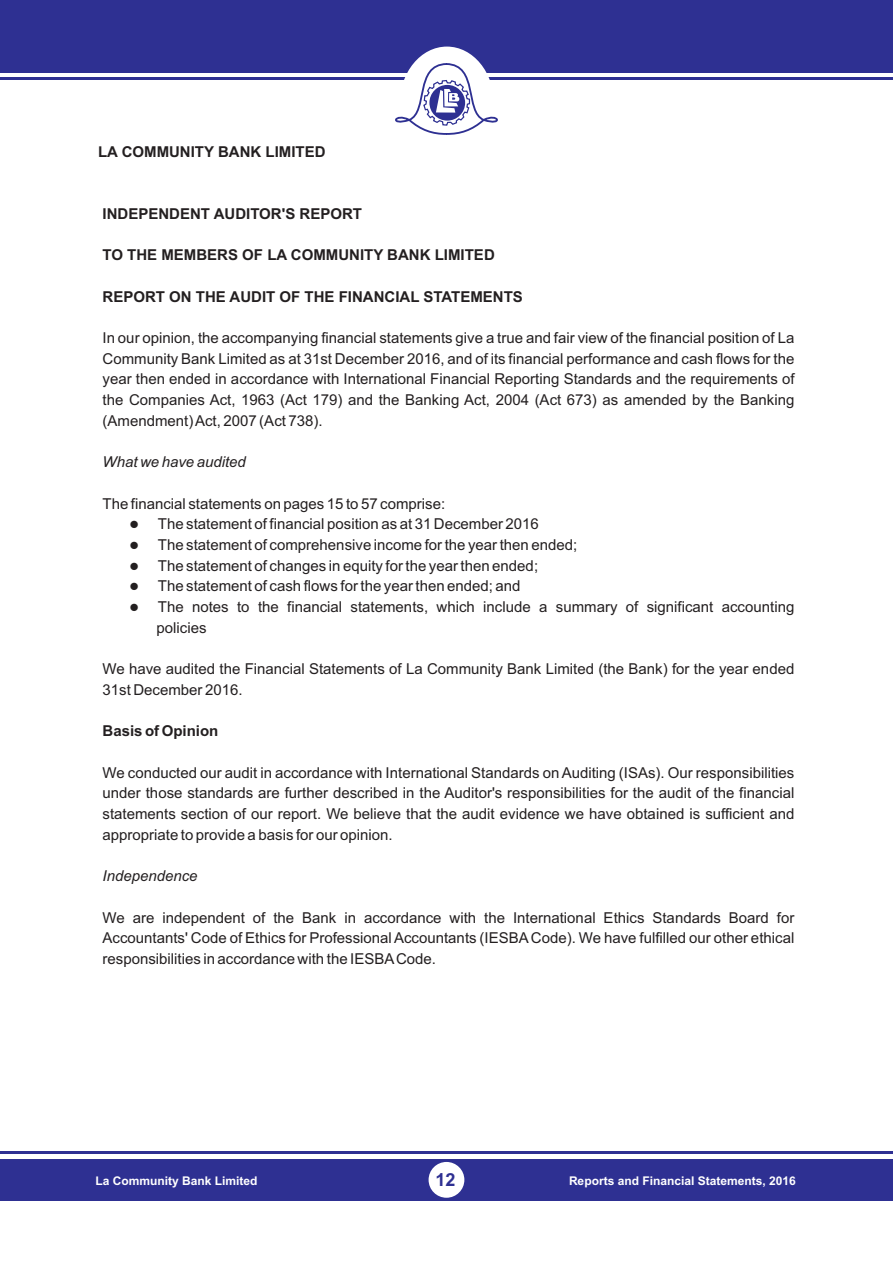
<style>
.page{position:relative;width:893px;height:1263px;background:#fff}
.page>*{position:absolute;margin:0;border:0;box-sizing:border-box;transform-origin:0 0}
.t1{font:700 18px "Arial";color:#2e3092}
.t2{font:15px/20.7px "Arial";color:#231f20;text-align:justify}
.t3{font:700 15px "Arial";color:#231f20}
.t4{font:italic 15px "Arial";color:#231f20}
.t5{font:12.75px "Wingdings";color:#231f20}
.t6{font:700 12px "Arial";color:#fff}
</style>
<div class="page">
<div style="left:0;top:0;width:893px;height:73px;background:#2e3092"></div>
<hr style="left:0;top:77px;width:893px;height:3px;background:#2e3092">
<div style="left:0;top:1159px;width:893px;height:41px;background:#2e3092"></div>
<div style="left:400px;top:47px;width:94px;height:114px;background:#fff;border-radius:50%"></div>
<svg style="left:395px;top:62px;width:103px;height:73px"></svg>
<hr style="left:0;top:1151px;width:893px;height:3px;background:#2e3092">
<div style="left:429px;top:1162px;width:35px;height:36px;background:#fff;border-radius:50%"></div>
<p class="t3" style="left:98px;top:146px;width:229px">LA COMMUNITY BANK LIMITED</p>
<p class="t3" style="left:103px;top:208px;width:261px">INDEPENDENT AUDITOR'S REPORT</p>
<p class="t3" style="left:103px;top:249px;width:394px">TO THE MEMBERS OF LA COMMUNITY BANK LIMITED</p>
<p class="t3" style="left:103px;top:291px;width:422px">REPORT ON THE AUDIT OF THE FINANCIAL STATEMENTS</p>
<p class="t2" style="left:103px;top:329px;width:694px">In our opinion, the accompanying financial statements give a true and fair view of the financial position of La Community Bank Limited as at 31st December 2016, and of its financial performance and cash flows for the year then ended in accordance with International Financial Reporting Standards and the requirements of the Companies Act, 1963 (Act 179) and the Banking Act, 2004 (Act 673) as amended by the Banking (Amendment) Act, 2007 (Act 738).</p>
<p class="t4" style="left:103px;top:456px;width:145px">What we have audited</p>
<p class="t2" style="left:103px;top:494px;width:344px">The financial statements on pages 15 to 57 comprise:</p>
<p class="t2" style="left:158px;top:515px;width:383px">The statement of financial position as at 31 December 2016</p>
<p class="t5" style="left:130px;top:561px;width:59px">●</p>
<p class="t2" style="left:158px;top:536px;width:421px">The statement of comprehensive income for the year then ended;</p>
<p class="t2" style="left:158px;top:556px;width:382px">The statement of changes in equity for the year then ended;</p>
<p class="t2" style="left:157px;top:577px;width:639px;text-align:left">The statement of cash flows for the year then ended; and<br>The notes to the financial statements, which include a summary of significant accounting policies</p>
<p class="t2" style="left:103px;top:660px;width:693px">We have audited the Financial Statements of La Community Bank Limited (the Bank) for the year ended<br>31st December 2016.</p>
<p class="t3" style="left:103px;top:725px;width:117px">Basis of Opinion</p>
<p class="t2" style="left:103px;top:763px;width:693px">We conducted our audit in accordance with International Standards on Auditing (ISAs). Our responsibilities under those standards are further described in the Auditor's responsibilities for the audit of the financial statements section of our report. We believe that the audit evidence we have obtained is sufficient and appropriate to provide a basis for our opinion.</p>
<p class="t4" style="left:103px;top:870px;width:97px">Independence</p>
<p class="t2" style="left:103px;top:908px;width:693px">We are independent of the Bank in accordance with the International Ethics Standards Board for Accountants' Code of Ethics for Professional Accountants (IESBACode). We have fulfilled our other ethical responsibilities in accordance with the IESBACode.</p>
<p class="t5" style="left:130px;top:581px;width:59px">●</p>
<p class="t5" style="left:130px;top:602px;width:59px">●</p>
<p class="t6" style="left:95px;top:1176px;width:164px">La Community Bank Limited</p>
<p class="t1" style="left:436px;top:1173px;width:22px">12</p>
<p class="t6" style="left:569px;top:1176px;width:228px">Reports and Financial Statements, 2016</p>
</div>
